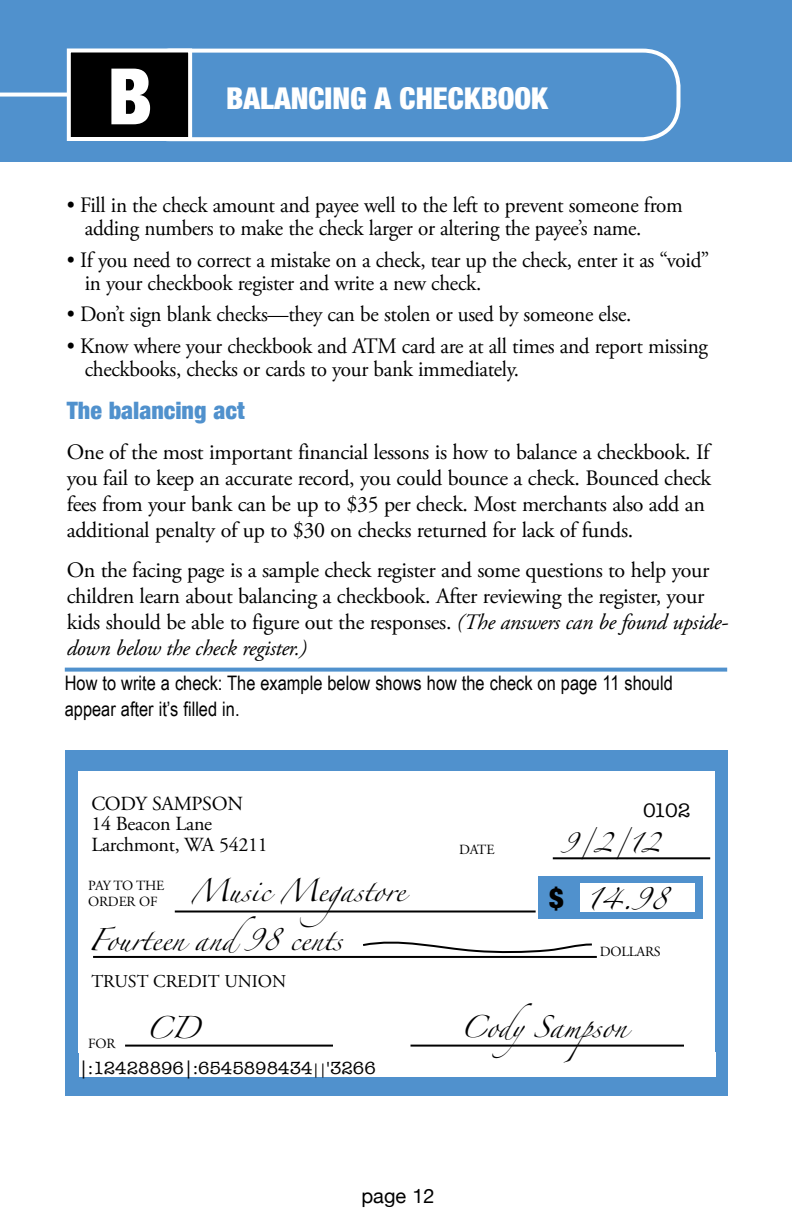
<style>
.page{position:relative;width:792px;height:1224px;background:#fff}
.page>*{position:absolute;margin:0;border:0;box-sizing:border-box;transform-origin:0 0}
.t1{font:900 condensed 78px "Helvetica Neue";color:#fff}
.t2{font:900 condensed 30px "Helvetica Neue";color:#fff}
.t3{font:900 condensed 28px "Helvetica Neue";color:#000}
.t4{font:900 condensed 24px "Helvetica Neue";color:#5091cd}
.t5{font:22px/26px "Adobe Garamond Pro";letter-spacing:-.015em;color:#000}
.t6{font:22px/23px "Adobe Garamond Pro";letter-spacing:-.015em;color:#000;scale:.96 1}
.t7{font:20px/26px "Arial Narrow";color:#000}
.t8{font:20px "Zapfino";color:#000}
.t9{font:20px/20.4px "Adobe Garamond Pro";letter-spacing:-.015em;color:#000}
.t10{font:20px "Helvetica Neue";color:#000}
.t11{font:20px "American Typewriter";color:#000}
.t12{font:18px "American Typewriter";color:#000}
.t13{font:18px "Adobe Garamond Pro";color:#000}
.t14{font:18px "Zapfino";color:#000}
.t15{font:14px/16.4px "Adobe Garamond Pro";letter-spacing:-.015em;color:#000}
.s1{font-style:italic}
.s2{font-size:14px}
</style>
<div class="page">
<div style="left:0;top:0;width:792px;height:162px;background:#5091cd"></div>
<div style="left:65px;top:750px;width:662px;height:345px;background:#5091cd"></div>
<div style="left:79px;top:771px;width:636px;height:281px;background:#fff"></div>
<div style="left:539px;top:876px;width:164px;height:42px;background:#5091cd"></div>
<div style="left:79px;top:1052px;width:637px;height:25px;background:#fff"></div>
<div style="left:577px;top:883px;width:118px;height:29px;background:#fff"></div>
<div style="left:549px;top:880px;width:30px;height:34px;background:#5091cd"></div>
<hr style="left:93px;top:956px;width:504px;height:2px;background:#000">
<hr style="left:175px;top:911px;width:361px;height:2px;background:#000">
<hr style="left:553px;top:857px;width:157px;height:2px;background:#000">
<hr style="left:125px;top:1045px;width:208px;height:2px;background:#000">
<hr style="left:411px;top:1045px;width:273px;height:2px;background:#000">
<svg style="left:65px;top:668px;width:662px;height:4px;background:#619bd1"></svg>
<svg style="left:363px;top:941px;width:229px;height:13px"></svg>
<div style="left:132px;top:49px;width:549px;height:92px;border:4px solid #fff;border-radius:36px"></div>
<div style="left:69px;top:50px;width:121px;height:89px;background:#000"></div>
<div style="left:67px;top:48px;width:125px;height:93px;border:4px solid #fff"></div>
<svg style="left:0;top:93px;width:69px;height:4px"></svg>
<h1 class="t1" style="left:108px;top:48px;width:46px">B</h1>
<h2 class="t2" style="left:226px;top:80px;width:323px">BALANCING A CHECKBOOK</h2>
<p class="t6" style="left:85px;top:194px;width:625px;text-indent:-18px">• Fill in the check amount and payee well to the left to prevent someone from adding numbers to make the check larger or altering the payee’s name.</p>
<p class="t6" style="left:85px;top:249px;width:652px;text-indent:-18px">• If you need to correct a mistake on a check, tear up the check, enter it as “void” in your checkbook register and write a new check.</p>
<p class="t6" style="left:67px;top:304px;width:590px">• Don’t sign blank checks—they can be stolen or used by someone else.</p>
<p class="t6" style="left:85px;top:335px;width:651px;text-indent:-18px">• Know where your checkbook and ATM card are at all times and report missing checkbooks, checks or cards to your bank immediately.</p>
<p class="t4" style="left:67px;top:395px;width:179px">The balancing act</p>
<p class="t5" style="left:67px;top:440px;width:646px">One of the most important financial lessons is how to balance a checkbook. If you fail to keep an accurate record, you could bounce a check. Bounced check fees from your bank can be up to $35 per check. Most merchants also add an additional penalty of up to $30 on checks returned for lack of funds.</p>
<p class="t5" style="left:67px;top:558px;width:663px">On the facing page is a sample check register and some questions to help your children learn about balancing a checkbook. After reviewing the register, your kids should be able to figure out the responses. <span class="s1">(The answers can be found upside&shy;down below the check register.)</span></p>
<p class="t7" style="left:65px;top:669px;width:609px">How to write a check: The example below shows how the check on page 11 should appear after it’s filled in.</p>
<p class="t9" style="left:91px;top:794px;width:178px">CODY SAMPSON<br>14 Beacon Lane<br>Larchmont, WA 54211</p>
<p class="t15" style="left:88px;top:877px;width:78px">PAY TO THE<br>ORDER OF</p>
<p class="t11" style="left:643px;top:795px;width:49px">0102</p>
<p class="t14" style="left:562px;top:836px;width:100px">9/2/12</p>
<p class="t15" style="left:459px;top:842px;width:37px">DATE</p>
<p class="t8" style="left:191px;top:882px;width:215px">Music Megastore</p>
<p class="t8" style="left:587px;top:890px;width:82px">14.98</p>
<p class="t3" style="left:549px;top:880px;width:16px">$</p>
<p class="t8" style="left:89px;top:932px;width:255px">Fourteen and98 cents</p>
<p class="t15" style="left:600px;top:944px;width:63px">DOLLARS</p>
<p class="t13" style="left:91px;top:971px;width:24px">Trust</p>
<p class="t13" style="left:153px;top:971px;width:25px">Credit</p>
<p class="t13" style="left:224px;top:971px;width:27px">Union</p>
<p class="t15" style="left:88px;top:1036px;width:29px">FOR</p>
<p class="t8" style="left:145px;top:1020px;width:56px">CD</p>
<p class="t12" style="left:79px;top:1054px;width:298px">|:12428896|:6545898434<span class="s2">||</span>'3266</p>
<p class="t8" style="left:460px;top:1018px;width:168px">CodySampson</p>
<p class="t10" style="left:361px;top:1184px;width:75px">page 12</p>
</div>
